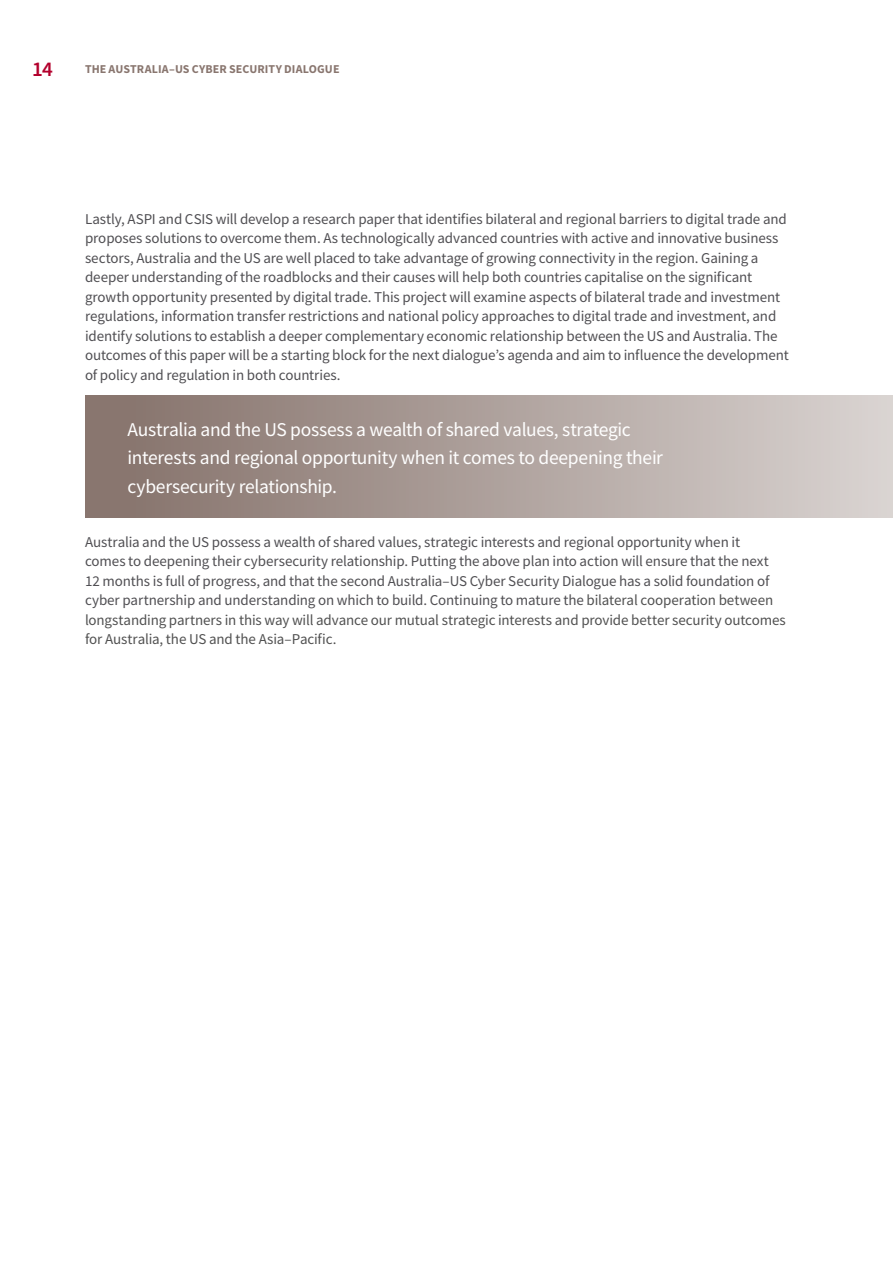
<style>
.page{position:relative;width:893px;height:1263px;background:#fff}
.page>*{position:absolute;margin:0;border:0;box-sizing:border-box;transform-origin:0 0}
.t1{font:600 21px "Source Sans Pro";color:#b3002d}
.t2{font:19.5px/28.5px "Source Sans Pro";letter-spacing:-.015em;color:#fff}
.Text{font:15px/19.5px "Source Sans Pro";letter-spacing:-.01em;color:#504f53}
.t3{font:700 12px "Source Sans Pro";letter-spacing:.005em;color:#89766f}
.s1{color:#515151}
</style>
<div class="page">
<div style="left:85px;top:395px;width:808px;height:123px;background:linear-gradient(to right,#836f68,#d9d3d1)"></div>
<h1 class="t1" style="left:32px;top:55px;width:22px">14</h1>
<p class="t3" style="left:85px;top:60px;width:256px">THE AUSTRALIA–US CYBER SECURITY DIALOGUE</p>
<p class="Text" style="left:85px;top:209px;width:705px">Lastly, ASPI and CSIS will develop a research paper that identifies bilateral and regional barriers to digital trade and proposes solutions to overcome them. As technologically advanced countries with active and innovative business sectors, Australia and the US are well placed to take advantage of growing connectivity in the region. Gaining a deeper understanding of the roadblocks and their causes will help both countries capitalise on the significant growth opportunity presented by digital trade. This project will examine aspects of bilateral trade and investment regulations, information transfer restrictions and national policy approaches to digital trade and investment, and identify solutions to establish a deeper complementary economic relationship between the US and Australia. The outcomes of this paper will be a starting block for the next dialogue’s agenda and aim to influence the development of policy and regulation in both countries.</p>
<h2 class="t2" style="left:128px;top:415px;width:537px">Australia and the US possess a wealth of shared values, strategic interests and regional opportunity when it comes to deepening their cybersecurity relationship.</h2>
<p class="Text" style="left:85px;top:532px;width:702px">Australia and the US possess a wealth of shared values, strategic interests and regional opportunity when it<br>comes to deepening their cybersecurity relationship. Putting the above plan into action will ensure that the next 12 months is full of progress, and that the second Australia–US Cyber Security Dialogue has a solid foundation of cyber partnership and understanding on which to build. Continuing to mature the <span class="s1">bilateral cooperation between longstanding partners in this way will advance our mutual strategic interests and provide better security outcomes for Australia, the US and the Asia–Pacific.</span></p>
</div>
